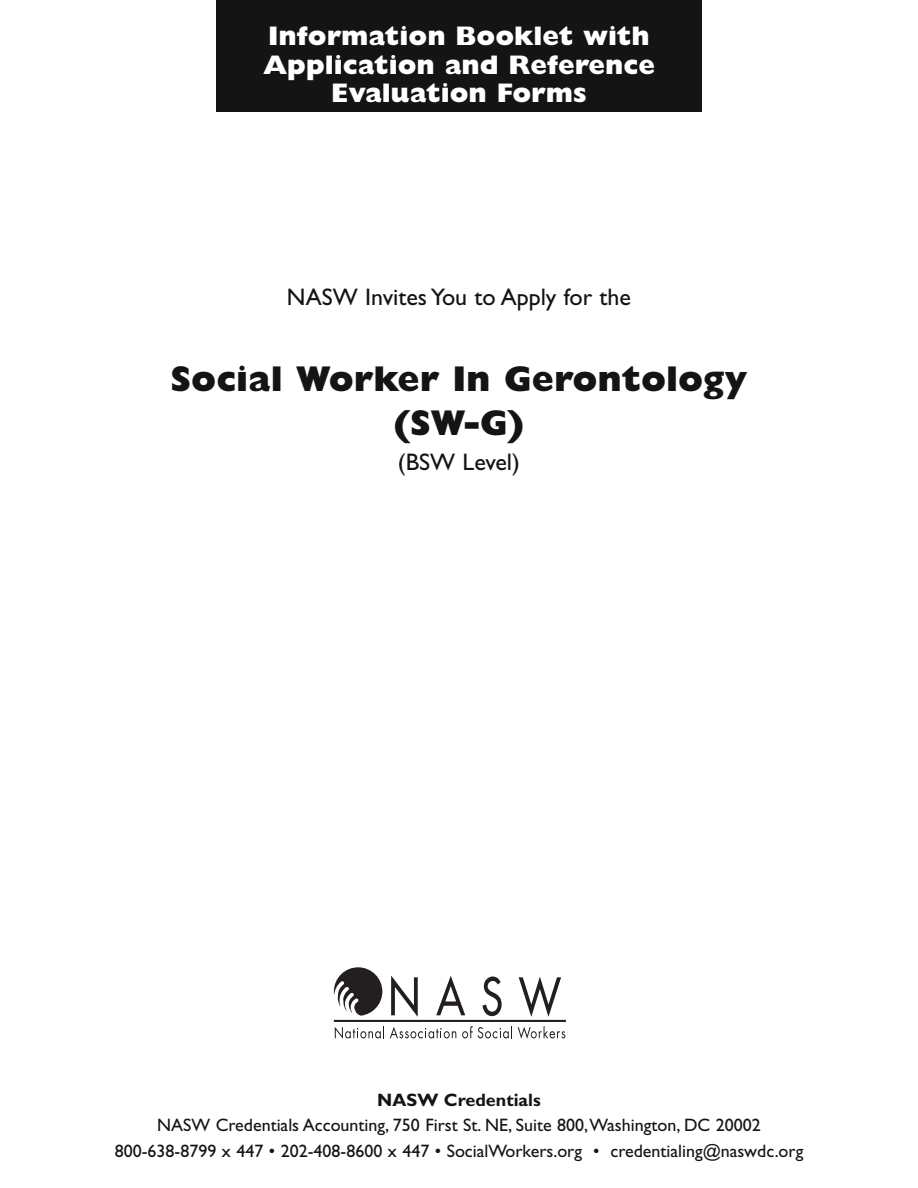
<style>
.page{position:relative;width:918px;height:1188px;background:#fff}
.page>*{position:absolute;margin:0;border:0;box-sizing:border-box;transform-origin:0 0}
.t1{font:800 36px/43.2px "Gill Sans";color:#141414;text-align:center}
.t2{font:800 27px/28.5px "Gill Sans";color:#fff;text-align:center}
.t3{font:24px "Gill Sans";color:#141414}
.t4{font:18px/25.5px "Gill Sans";color:#141414;text-align:center}
.t5{font:700 18px "Gill Sans";color:#141414}
</style>
<div class="page">
<div style="left:216px;top:0;width:486px;height:112px;background:#141414"></div>
<svg style="left:334px;top:967px;width:48px;height:49px"></svg>
<hr style="left:334px;top:1020px;width:232px;height:2px;background:#231f20">
<svg style="left:335px;top:1026px;width:49px;height:13px"></svg>
<svg style="left:390px;top:1027px;width:66px;height:11px"></svg>
<svg style="left:462px;top:1026px;width:50px;height:12px"></svg>
<svg style="left:518px;top:1026px;width:47px;height:13px"></svg>
<svg style="left:391px;top:976px;width:27px;height:41px"></svg>
<svg style="left:436px;top:976px;width:29px;height:39px"></svg>
<svg style="left:483px;top:977px;width:19px;height:39px"></svg>
<svg style="left:519px;top:977px;width:42px;height:40px"></svg>
<h1 class="t2" style="left:263px;top:25px;width:393px">Information Booklet with<br>Application and Reference<br>Evaluation Forms</h1>
<h1 class="t3" style="left:287px;top:288px;width:345px">NASW Invites You to Apply for the</h1>
<h1 class="t1" style="left:171px;top:361px;width:578px">Social Worker In Gerontology (SW-G)</h1>
<h1 class="t3" style="left:398px;top:452px;width:124px">(BSW Level)</h1>
<p class="t5" style="left:377px;top:1093px;width:165px">NASW Credentials</p>
<p class="t4" style="left:115px;top:1114px;width:690px">NASW Credentials Accounting, 750 First St. NE, Suite 800,Washington, DC 20002<br>800-638-8799 x 447 • 202-408-8600 x 447 • SocialWorkers.org • credentialing@naswdc.org</p>
</div>
